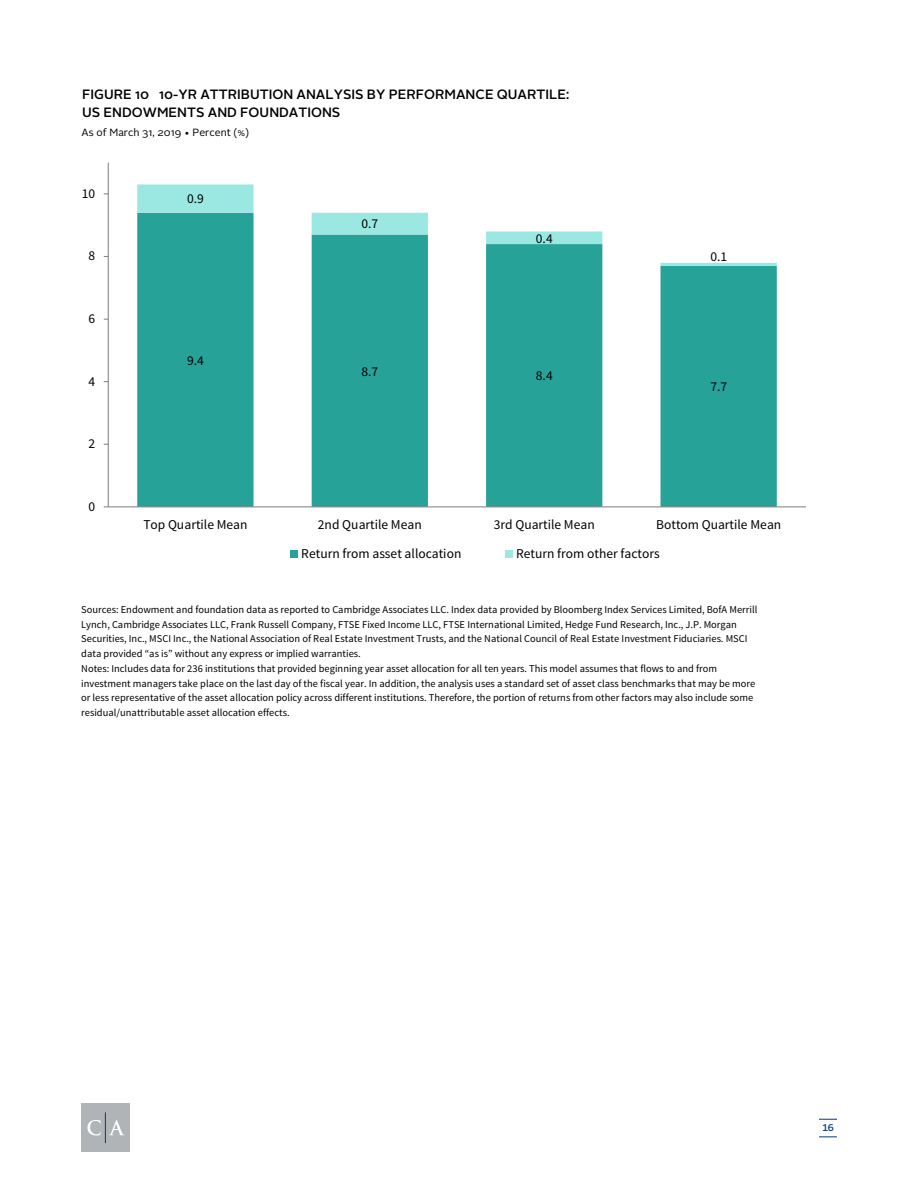
<style>
.page{position:relative;width:918px;height:1188px;background:#fff}
.page>*{position:absolute;margin:0;border:0;box-sizing:border-box;transform-origin:0 0}
.t1{font:13.5px "Source Sans Pro";color:#000}
.t2{font:500 13.5px/18px "Alright Sans";color:#000}
.t3{font:10.5px/14.7px "Source Sans Pro";color:#000}
.t4{font:10.5px "Alright Sans";letter-spacing:-.005em;color:#000}
.t5{font:500 9.75px "Alright Sans";color:#083981}
</style>
<div class="page">
<svg style="left:137px;top:266px;width:640px;height:240px;fill:#26a299"></svg>
<svg style="left:137px;top:184px;width:640px;height:82px"></svg>
<hr style="left:108px;top:506px;width:698px;height:1px;background:#868686">
<hr style="left:108px;top:163px;width:1px;height:344px;background:#868686">
<div style="left:290px;top:551px;width:8px;height:7px;background:#26a299"></div>
<div style="left:505px;top:551px;width:8px;height:7px;background:#9be7e2"></div>
<div style="left:81px;top:1103px;width:49px;height:49px;background:#b1b4b6"></div>
<svg style="left:87px;top:1120px;width:14px;height:16px"></svg>
<svg style="left:109px;top:1120px;width:15px;height:15px"></svg>
<hr style="left:105px;top:1112px;width:1px;height:31px;background:#083981">
<svg style="left:819px;top:1119px;width:18px;height:1px"></svg>
<svg style="left:819px;top:1137px;width:18px;height:1px"></svg>
<p class="t2" style="left:82px;top:86px;width:488px">FIGURE 10 10-YR ATTRIBUTION ANALYSIS BY PERFORMANCE QUARTILE:<br>US ENDOWMENTS AND FOUNDATIONS</p>
<p class="t4" style="left:82px;top:126px;width:169px">As of March 31, 2019 • Percent (%)</p>
<p class="t1" style="left:82px;top:185px;width:15px">10</p>
<p class="t1" style="left:89px;top:248px;width:8px">8</p>
<p class="t1" style="left:89px;top:310px;width:8px">6</p>
<p class="t1" style="left:89px;top:373px;width:8px">4</p>
<p class="t1" style="left:89px;top:435px;width:8px">2</p>
<p class="t1" style="left:89px;top:498px;width:8px">0</p>
<p class="t1" style="left:187px;top:191px;width:18px">0.9</p>
<p class="t1" style="left:187px;top:352px;width:18px">9.4</p>
<p class="t1" style="left:362px;top:216px;width:18px">0.7</p>
<p class="t1" style="left:362px;top:363px;width:18px">8.7</p>
<p class="t1" style="left:536px;top:230px;width:18px">0.4</p>
<p class="t1" style="left:536px;top:367px;width:18px">8.4</p>
<p class="t1" style="left:710px;top:248px;width:18px">0.1</p>
<p class="t1" style="left:710px;top:378px;width:18px">7.7</p>
<p class="t1" style="left:143px;top:516px;width:106px">Top Quartile Mean</p>
<p class="t1" style="left:318px;top:516px;width:105px">2nd Quartile Mean</p>
<p class="t1" style="left:494px;top:516px;width:103px">3rd Quartile Mean</p>
<p class="t1" style="left:656px;top:516px;width:127px">Bottom Quartile Mean</p>
<p class="t1" style="left:301px;top:546px;width:162px">Return from asset allocation</p>
<p class="t1" style="left:516px;top:546px;width:145px">Return from other factors</p>
<p class="t3" style="left:81px;top:602px;width:678px">Sources: Endowment and foundation data as reported to Cambridge Associates LLC. Index data provided by Bloomberg Index Services Limited, BofA Merrill Lynch, Cambridge Associates LLC, Frank Russell Company, FTSE Fixed Income LLC, FTSE International Limited, Hedge Fund Research, Inc., J.P. Morgan Securities, Inc., MSCI Inc., the National Association of Real Estate Investment Trusts, and the National Council of Real Estate Investment Fiduciaries. MSCI data provided “as is” without any express or implied warranties.<br>Notes: Includes data for 236 institutions that provided beginning year asset allocation for all ten years. This model assumes that flows to and from investment managers take place on the last day of the fiscal year. In addition, the analysis uses a standard set of asset class benchmarks that may be more or less representative of the asset allocation policy across different institutions. Therefore, the portion of returns from other factors may also include some residual/unattributable asset allocation effects.</p>
<p class="t5" style="left:822px;top:1121px;width:13px">16</p>
</div>
